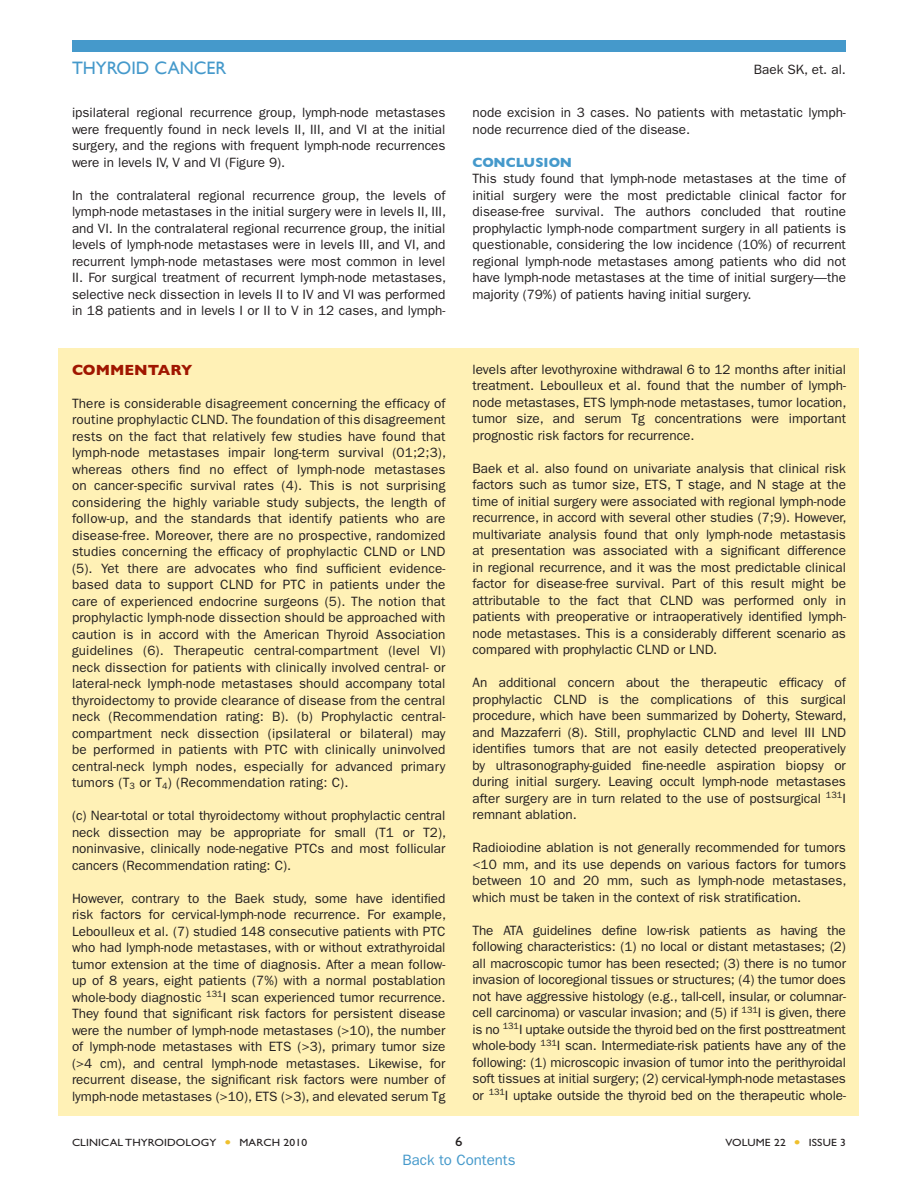
<style>
.page{position:relative;width:918px;height:1188px;background:#fff}
.page>*{position:absolute;margin:0;border:0;box-sizing:border-box;transform-origin:0 0}
.topic_header_page_2{font:18px "Gill Sans";color:#4599cb}
.t1{font:15px "ITC Franklin Gothic Std";color:#4599cb}
.summary{font:700 15px "Gill Sans";color:#a01600}
.body_summary{font:13.5px/16.5px "ITC Franklin Gothic Std";color:#231f20;text-align:justify}
.topic_header_page_2-2{font:13.5px "ITC Franklin Gothic Std";color:#231f20}
.Body_Head_2{font:700 13.5px "Gill Sans";color:#4599cb}
.t2{font:13.5px "Gill Sans Std";color:#231f20;scale:1.1 1}
.t3{font:10.5px "Gill Sans Std";letter-spacing:.01em;color:#231f20;scale:1.1 1}
.s1{color:#efc02d}
</style>
<div class="page">
<div style="left:58px;top:348px;width:802px;height:768px;background:#fff1b6"></div>
<div style="left:72px;top:40px;width:774px;height:11px;background:#4599cb"></div>
<p class="topic_header_page_2" style="left:72px;top:57px;width:156px">THYROID CANCER</p>
<p class="topic_header_page_2-2" style="left:754px;top:62px;width:91px">Baek SK, et. al.</p>
<p class="body_summary" style="left:72px;top:105px;width:375px">ipsilateral regional recurrence group, lymph-node metastases were frequently found in neck levels II, III, and VI at the initial surgery, and the regions with frequent lymph-node recurrences were in levels IV, V and VI (Figure 9).</p>
<p class="body_summary" style="left:72px;top:187px;width:376px">In the contralateral regional recurrence group, the levels of lymph-node metastases in the initial surgery were in levels II, III, and VI. In the contralateral regional recurrence group, the initial levels of lymph-node metastases were in levels III, and VI, and recurrent lymph-node metastases were most common in level II. For surgical treatment of recurrent lymph-node metastases, selective neck dissection in levels II to IV and VI was performed in 18 patients and in levels I or II to V in 12 cases, and lymph-</p>
<p class="summary" style="left:72px;top:361px;width:122px">COMMENTARY</p>
<p class="body_summary" style="left:72px;top:395px;width:376px">There is considerable disagreement concerning the efficacy of routine prophylactic CLND. The foundation of this disagreement rests on the fact that relatively few studies have found that lymph-node metastases impair long-term survival (01;2;3), whereas others find no effect of lymph-node metastases on cancer-specific survival rates (4). This is not surprising considering the highly variable study subjects, the length of follow-up, and the standards that identify patients who are disease-free. Moreover, there are no prospective, randomized studies concerning the efficacy of prophylactic CLND or LND (5). Yet there are advocates who find sufficient evidence&shy;based data to support CLND for PTC in patients under the care of experienced endocrine surgeons (5). The notion that prophylactic lymph-node dissection should be approached with caution is in accord with the American Thyroid Association guidelines (6). Therapeutic central-compartment (level VI) neck dissection for patients with clinically involved central- or lateral-neck lymph-node metastases should accompany total thyroidectomy to provide clearance of disease from the central neck (Recommendation rating: B). (b) Prophylactic central&shy;compartment neck dissection (ipsilateral or bilateral) may be performed in patients with PTC with clinically uninvolved central-neck lymph nodes, especially for advanced primary tumors (T<sub>3</sub> or T<sub>4</sub>) (Recommendation rating: C).</p>
<p class="body_summary" style="left:72px;top:808px;width:376px">(c) Near-total or total thyroidectomy without prophylactic central neck dissection may be appropriate for small (T1 or T2), noninvasive, clinically node-negative PTCs and most follicular cancers (Recommendation rating: C).</p>
<p class="body_summary" style="left:72px;top:890px;width:376px;text-align:left">However, contrary to the Baek study, some have identified risk factors for cervical-lymph-node recurrence. For example, Leboulleux et al. (7) studied 148 consecutive patients with PTC who had lymph-node metastases, with or without extrathyroidal tumor extension at the time of diagnosis. After a mean follow&shy;up of 8 years, eight patients (7%) with a normal postablation whole-body diagnostic <sup>131</sup>I scan experienced tumor recurrence.<br>They found that significant risk factors for persistent disease were the number of lymph-node metastases (&gt;10), the number of lymph-node metastases with ETS (&gt;3), primary tumor size (&gt;4 cm), and central lymph-node metastases. Likewise, for recurrent disease, the significant risk factors were number of lymph-node metastases (&gt;10), ETS (&gt;3), and elevated serum Tg</p>
<p class="body_summary" style="left:472px;top:105px;width:375px">node excision in 3 cases. No patients with metastatic lymph&shy;node recurrence died of the disease.</p>
<p class="Body_Head_2" style="left:472px;top:154px;width:101px">CONCLUSION</p>
<p class="body_summary" style="left:472px;top:171px;width:375px">This study found that lymph-node metastases at the time of initial surgery were the most predictable clinical factor for disease-free survival. The authors concluded that routine prophylactic lymph-node compartment surgery in all patients is questionable, considering the low incidence (10%) of recurrent regional lymph-node metastases among patients who did not have lymph-node metastases at the time of initial surgery—the majority (79%) of patients having initial surgery.</p>
<p class="body_summary" style="left:472px;top:361px;width:376px">levels after levothyroxine withdrawal 6 to 12 months after initial treatment. Leboulleux et al. found that the number of lymph&shy;node metastases, ETS lymph-node metastases, tumor location, tumor size, and serum Tg concentrations were important prognostic risk factors for recurrence.</p>
<p class="body_summary" style="left:472px;top:460px;width:376px">Baek et al. also found on univariate analysis that clinical risk factors such as tumor size, ETS, T stage, and N stage at the time of initial surgery were associated with regional lymph-node recurrence, in accord with several other studies (7;9). However, multivariate analysis found that only lymph-node metastasis at presentation was associated with a significant difference in regional recurrence, and it was the most predictable clinical factor for disease-free survival. Part of this result might be attributable to the fact that CLND was performed only in patients with preoperative or intraoperatively identified lymph&shy;node metastases. This is a considerably different scenario as compared with prophylactic CLND or LND.</p>
<p class="body_summary" style="left:472px;top:675px;width:376px">An additional concern about the therapeutic efficacy of prophylactic CLND is the complications of this surgical procedure, which have been summarized by Doherty, Steward, and Mazzaferri (8). Still, prophylactic CLND and level III LND identifies tumors that are not easily detected preoperatively by ultrasonography-guided fine-needle aspiration biopsy or during initial surgery. Leaving occult lymph-node metastases after surgery are in turn related to the use of postsurgical <sup>131</sup>I remnant ablation.</p>
<p class="body_summary" style="left:472px;top:840px;width:376px">Radioiodine ablation is not generally recommended for tumors &lt;10 mm, and its use depends on various factors for tumors between 10 and 20 mm, such as lymph-node metastases, which must be taken in the context of risk stratification.</p>
<p class="body_summary" style="left:472px;top:922px;width:375px">The ATA guidelines define low-risk patients as having the following characteristics: (1) no local or distant metastases; (2) all macroscopic tumor has been resected; (3) there is no tumor invasion of locoregional tissues or structures; (4) the tumor does not have aggressive histology (e.g. , tall-cell, insular, or columnar&shy;cell carcinoma) or vascular invasion; and (5) if <sup>131</sup>I is given, there is no <sup>131</sup>I uptake outside the thyroid bed on the first posttreatment whole-body <sup>131</sup>I scan. Intermediate-risk patients have any of the following: (1) microscopic invasion of tumor into the perithyroidal soft tissues at initial surgery; (2) cervical-lymph-node metastases or <sup>131</sup>I uptake outside the thyroid bed on the therapeutic whole-</p>
<p class="t3" style="left:72px;top:1137px;width:215px">CLINICAL THYROIDOLOGY <span class="s1">●</span> MARCH 2010</p>
<p class="t2" style="left:455px;top:1134px;width:8px">6</p>
<p class="t3" style="left:726px;top:1137px;width:111px">VOLUME 22 <span class="s1">●</span> ISSUE 3</p>
<p class="t1" style="left:402px;top:1151px;width:115px">Back to Contents</p>
</div>
